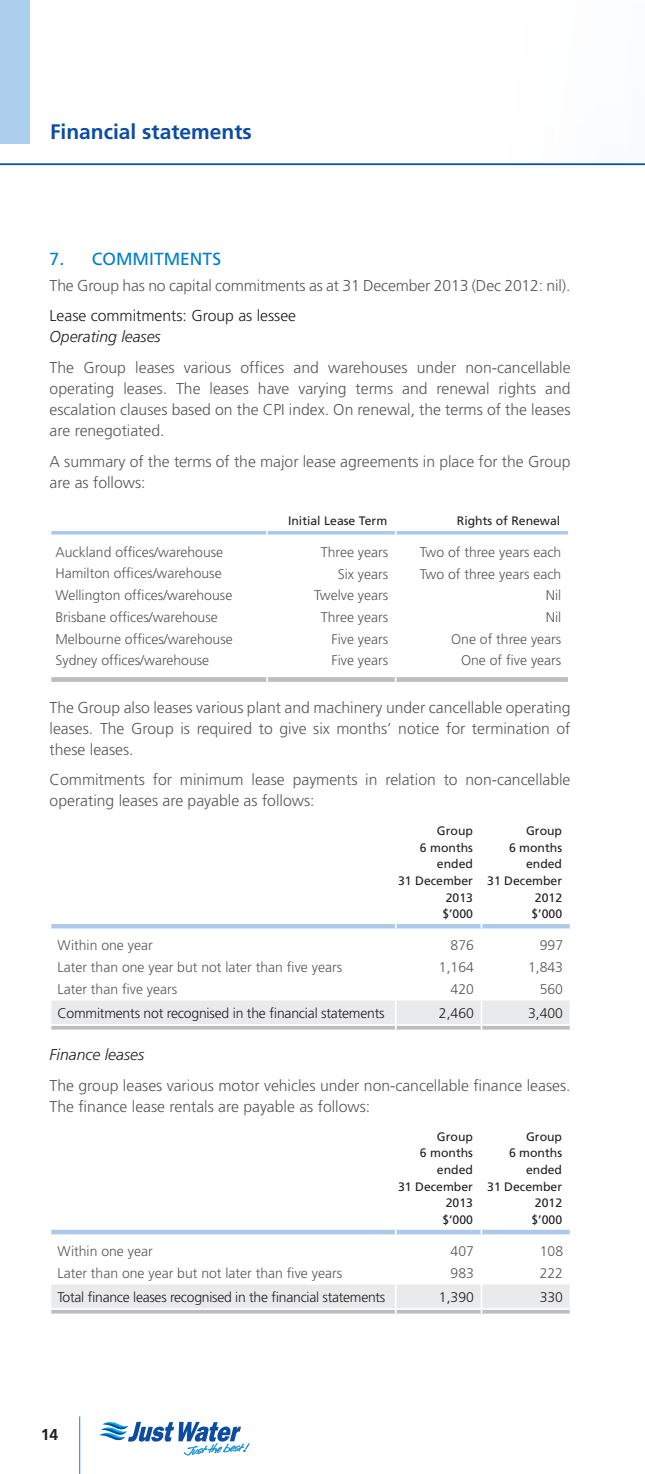
<style>
.page{position:relative;width:645px;height:1474px;background:#fff}
.page>*{position:absolute;margin:0;border:0;box-sizing:border-box;transform-origin:0 0}
.t1{font:700 21px "Frutiger";color:#0d4da1}
.t2{font:17.5px "Frutiger";color:#007ec5}
.t3{font:300 15.75px/21px "Frutiger";color:#57585a}
.t4{font:300 15.75px "Frutiger";color:#231f20}
.t5{font:italic 300 15.75px "Frutiger";color:#231f20}
.t6{font:700 15.75px "Frutiger";color:#231f20}
.t7{font:300 14px "Frutiger";color:#57585a}
.t8{font:300 14px "Frutiger";letter-spacing:-.015em;color:#231f20}
.t9{font:12.25px/16.6px "Frutiger";color:#231f20;text-align:right}
</style>
<div class="page">
<svg style="left:100px;top:1421px;width:150px;height:34px"></svg>
<hr style="left:0;top:163px;width:645px;height:2px;background:#0d4da1">
<hr style="left:79px;top:1416px;width:1px;height:57px;background:#0089cf">
<div style="left:0;top:0;width:30px;height:144px;background:#accfed"></div>
<svg style="left:51px;top:530px;width:517px;height:4px"></svg>
<svg style="left:51px;top:676px;width:517px;height:6px"></svg>
<svg style="left:51px;top:923px;width:519px;height:5px"></svg>
<svg style="left:51px;top:1000px;width:519px;height:29px;background:#e6e6e8"></svg>
<svg style="left:51px;top:1229px;width:519px;height:5px;background:#b9d1ec"></svg>
<svg style="left:51px;top:1284px;width:519px;height:29px;background:#e6e6e8"></svg>
<h1 class="t1" style="left:50px;top:123px;width:203px">Financial statements</h1>
<p class="t2" style="left:50px;top:250px;width:173px">7. COMMITMENTS</p>
<p class="t3" style="left:50px;top:276px;width:522px">The Group has no capital commitments as at 31 December 2013 (Dec 2012: nil).</p>
<p class="t4" style="left:50px;top:309px;width:248px">Lease commitments: Group as lessee</p>
<p class="t5" style="left:50px;top:330px;width:113px">Operating leases</p>
<p class="t3" style="left:50px;top:358px;width:522px;text-align:justify">The Group leases various offices and warehouses under non-cancellable operating leases. The leases have varying terms and renewal rights and escalation clauses based on the CPI index. On renewal, the terms of the leases are renegotiated.</p>
<p class="t3" style="left:50px;top:452px;width:522px">A summary of the terms of the major lease agreements in place for the Group are as follows:</p>
<p class="t9" style="left:288px;top:513px;width:101px">Initial Lease Term</p>
<p class="t9" style="left:457px;top:513px;width:105px">Rights of Renewal</p>
<p class="t7" style="left:55px;top:546px;width:169px">Auckland offices/warehouse</p>
<p class="t7" style="left:321px;top:546px;width:69px">Three years</p>
<p class="t7" style="left:420px;top:546px;width:143px">Two of three years each</p>
<p class="t7" style="left:55px;top:567px;width:168px">Hamilton offices/warehouse</p>
<p class="t7" style="left:338px;top:568px;width:52px">Six years</p>
<p class="t7" style="left:420px;top:568px;width:143px">Two of three years each</p>
<p class="t7" style="left:55px;top:589px;width:178px">Wellington offices/warehouse</p>
<p class="t7" style="left:314px;top:589px;width:76px">Twelve years</p>
<p class="t7" style="left:546px;top:589px;width:17px">Nil</p>
<p class="t7" style="left:55px;top:611px;width:164px">Brisbane offices/warehouse</p>
<p class="t7" style="left:321px;top:611px;width:69px">Three years</p>
<p class="t7" style="left:546px;top:611px;width:17px">Nil</p>
<p class="t7" style="left:55px;top:633px;width:179px">Melbourne offices/warehouse</p>
<p class="t7" style="left:331px;top:633px;width:58px">Five years</p>
<p class="t7" style="left:451px;top:633px;width:112px">One of three years</p>
<p class="t7" style="left:55px;top:654px;width:155px">Sydney offices/warehouse</p>
<p class="t7" style="left:331px;top:654px;width:58px">Five years</p>
<p class="t7" style="left:461px;top:654px;width:102px">One of five years</p>
<p class="t3" style="left:50px;top:697px;width:522px;text-align:justify">The Group also leases various plant and machinery under cancellable operating leases. The Group is required to give six months’ notice for termination of these leases.</p>
<p class="t3" style="left:50px;top:770px;width:522px">Commitments for minimum lease payments in relation to non-cancellable operating leases are payable as follows:</p>
<p class="t9" style="left:398px;top:823px;width:76px">Group<br>6 months ended<br>31 December<br>2013<br>$’000</p>
<p class="t9" style="left:487px;top:823px;width:76px">Group<br>6 months ended<br>31 December<br>2012<br>$’000</p>
<p class="t7" style="left:57px;top:939px;width:97px">Within one year</p>
<p class="t7" style="left:451px;top:939px;width:25px">876</p>
<p class="t7" style="left:540px;top:939px;width:25px">997</p>
<p class="t7" style="left:57px;top:961px;width:286px">Later than one year but not later than five years</p>
<p class="t7" style="left:439px;top:961px;width:37px">1,164</p>
<p class="t7" style="left:528px;top:961px;width:37px">1,843</p>
<p class="t7" style="left:57px;top:983px;width:121px">Later than five years</p>
<p class="t7" style="left:451px;top:983px;width:25px">420</p>
<p class="t7" style="left:540px;top:983px;width:25px">560</p>
<p class="t8" style="left:57px;top:1006px;width:329px">Commitments not recognised in the financial statements</p>
<p class="t8" style="left:439px;top:1006px;width:37px">2,460</p>
<p class="t8" style="left:528px;top:1006px;width:37px">3,400</p>
<p class="t5" style="left:50px;top:1048px;width:96px">Finance leases</p>
<p class="t3" style="left:50px;top:1076px;width:522px">The group leases various motor vehicles under non-cancellable finance leases.<br>The finance lease rentals are payable as follows:</p>
<p class="t9" style="left:398px;top:1128px;width:76px">Group<br>6 months ended<br>31 December<br>2013<br>$’000</p>
<p class="t9" style="left:487px;top:1128px;width:76px">Group<br>6 months ended<br>31 December<br>2012<br>$’000</p>
<p class="t7" style="left:57px;top:1245px;width:97px">Within one year</p>
<p class="t7" style="left:451px;top:1245px;width:25px">407</p>
<p class="t7" style="left:540px;top:1245px;width:25px">108</p>
<p class="t7" style="left:57px;top:1267px;width:286px">Later than one year but not later than five years</p>
<p class="t7" style="left:451px;top:1267px;width:25px">983</p>
<p class="t7" style="left:540px;top:1267px;width:25px">222</p>
<p class="t8" style="left:57px;top:1290px;width:329px">Total finance leases recognised in the financial statements</p>
<p class="t8" style="left:439px;top:1290px;width:37px">1,390</p>
<p class="t8" style="left:540px;top:1290px;width:25px">330</p>
<p class="t6" style="left:41px;top:1427px;width:19px">14</p>
</div>
